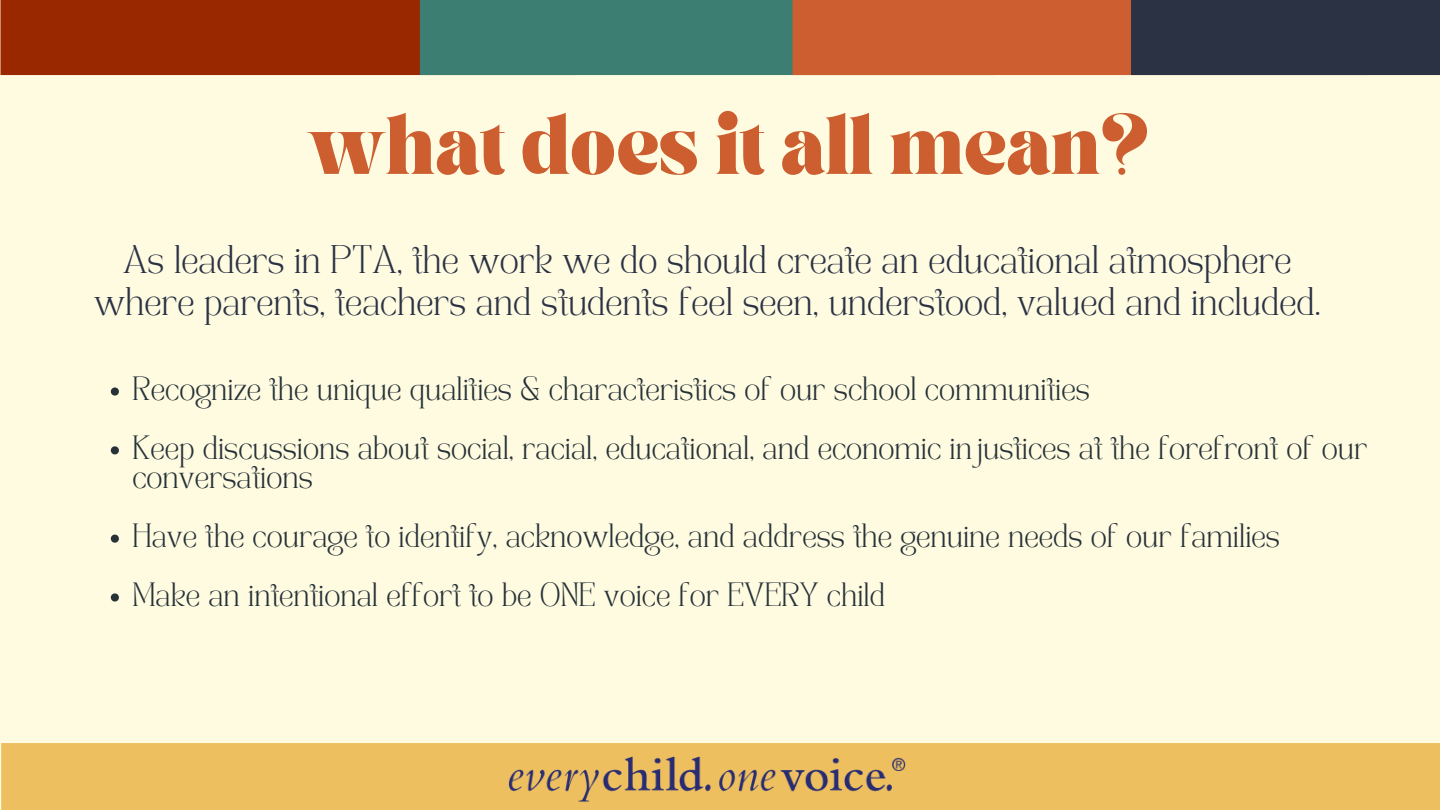
<style>
.page{position:relative;width:1440px;height:810px;background:#fffbe1}
.page>*{position:absolute;margin:0;border:0;box-sizing:border-box;transform-origin:0 0}
.t1{font:700 52.6px "TANASHFORD";color:#cd5e30}
.t2{font:27.9px/42.2px "TANGARLAND";color:#2b3244;text-align:center}
.t3{font:23.5px/29.4px "TANGARLAND";color:#263238}
</style>
<div class="page">
<svg style="left:0;top:0;width:1440px;height:75px;background:#754d37"></svg>
<div style="left:1px;top:743px;width:1439px;height:67px;background:#edbf5f"></div>
<img style="left:509px;top:747px;width:397px;height:54px">
<svg style="left:111px;top:387px;width:8px;height:9px"></svg>
<svg style="left:111px;top:446px;width:8px;height:8px"></svg>
<svg style="left:111px;top:535px;width:8px;height:8px"></svg>
<svg style="left:111px;top:593px;width:8px;height:9px"></svg>
<p class="t1" style="left:307px;top:111px;width:844px">what does it all mean?</p>
<p class="t2" style="left:94px;top:242px;width:1228px">As leaders in PTA, the work we do should create an educational atmosphere where parents, teachers and students feel seen, understood, valued and included.</p>
<p class="t3" style="left:132px;top:378px;width:959px">Recognize the unique qualities &amp; characteristics of our school communities</p>
<h1 class="t3" style="left:132px;top:437px;width:1237px">Keep discussions about social, racial, educational, and economic injustices at the forefront of our conversations</h1>
<h2 class="t3" style="left:132px;top:525px;width:1149px">Have the courage to identify, acknowledge, and address the genuine needs of our families</h2>
<p class="t3" style="left:132px;top:584px;width:754px">Make an intentional effort to be ONE voice for EVERY child</p>
</div>
